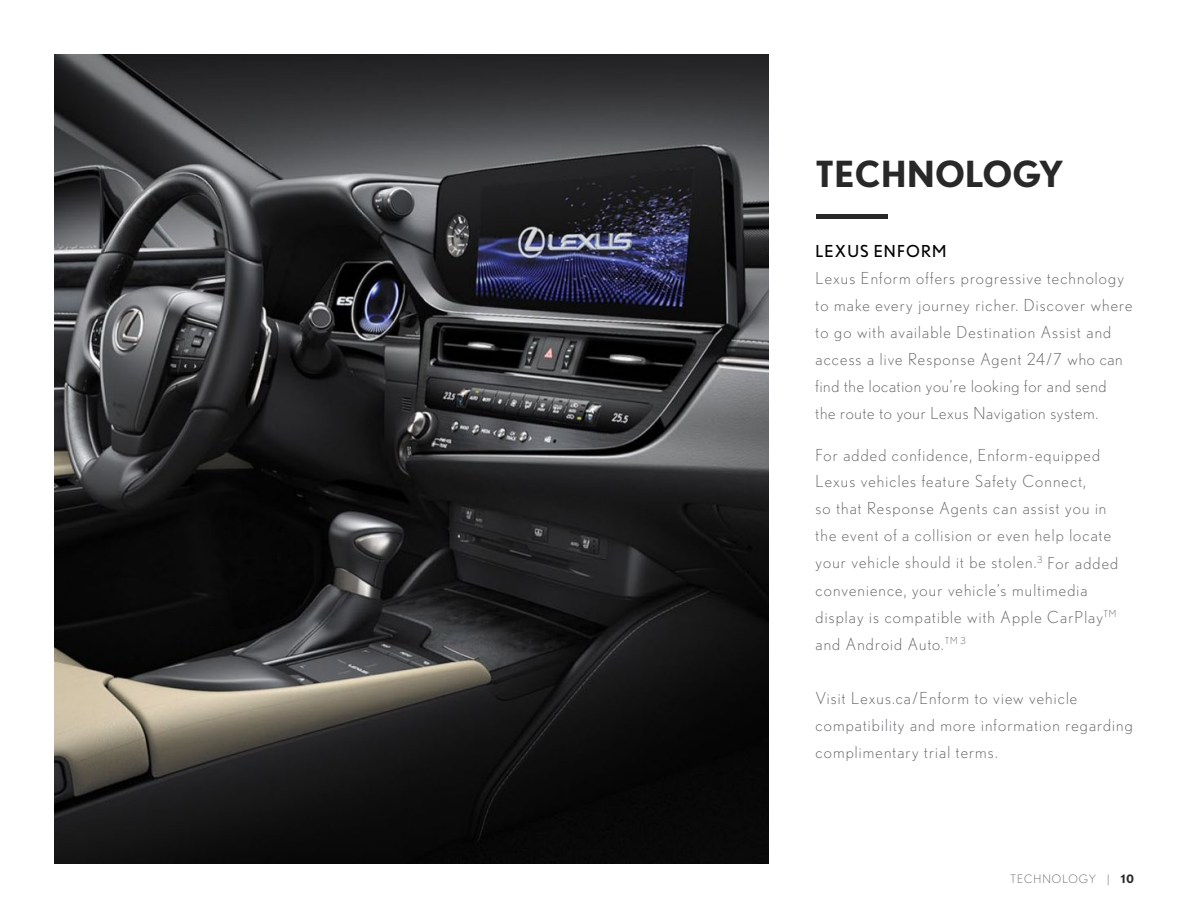
<style>
.page{position:relative;width:1188px;height:918px;background:#fff}
.page>*{position:absolute;margin:0;border:0;box-sizing:border-box;transform-origin:0 0}
.t1{font:700 36px "Nobel";color:#292829}
.t2{font:300 16.5px/27px "Nobel";letter-spacing:.07em;color:#636466}
.t3{font:16.5px "Nobel";letter-spacing:.07em;color:#000}
.t4{font:300 11.55px "Nobel";letter-spacing:.09em;color:#636466}
.s1{font-weight:700;color:#292829}
</style>
<div class="page">
<img style="left:54px;top:54px;width:714px;height:810px">
<hr style="left:816px;top:214px;width:71px;height:4px;background:#292829">
<h1 class="t1" style="left:816px;top:153px;width:249px">TECHNOLOGY</h1>
<p class="t3" style="left:816px;top:241px;width:132px">LEXUS ENFORM</p>
<p class="t2" style="left:816px;top:264px;width:318px">Lexus Enform offers progressive technology to make every journey richer. Discover where to go with available Destination Assist and access a live Response Agent 24/7 who can find the location you’re looking for and send<br>the route to your Lexus Navigation system.</p>
<p class="t2" style="left:816px;top:441px;width:304px">For added confidence, Enform-equipped Lexus vehicles feature Safety Connect,<br>so that Response Agents can assist you in the event of a collision or even help locate your vehicle should it be stolen.<sup>3</sup> For added convenience, your vehicle’s multimedia display is compatible with Apple CarPlay<sup>TM </sup>and Android Auto.<sup>TM</sup> <sup>3</sup></p>
<p class="t2" style="left:816px;top:684px;width:319px">Visit Lexus.ca/Enform to view vehicle compatibility and more information regarding complimentary trial terms.</p>
<p class="t4" style="left:1011px;top:872px;width:125px">TECHNOLOGY | <span class="s1">10</span></p>
</div>
